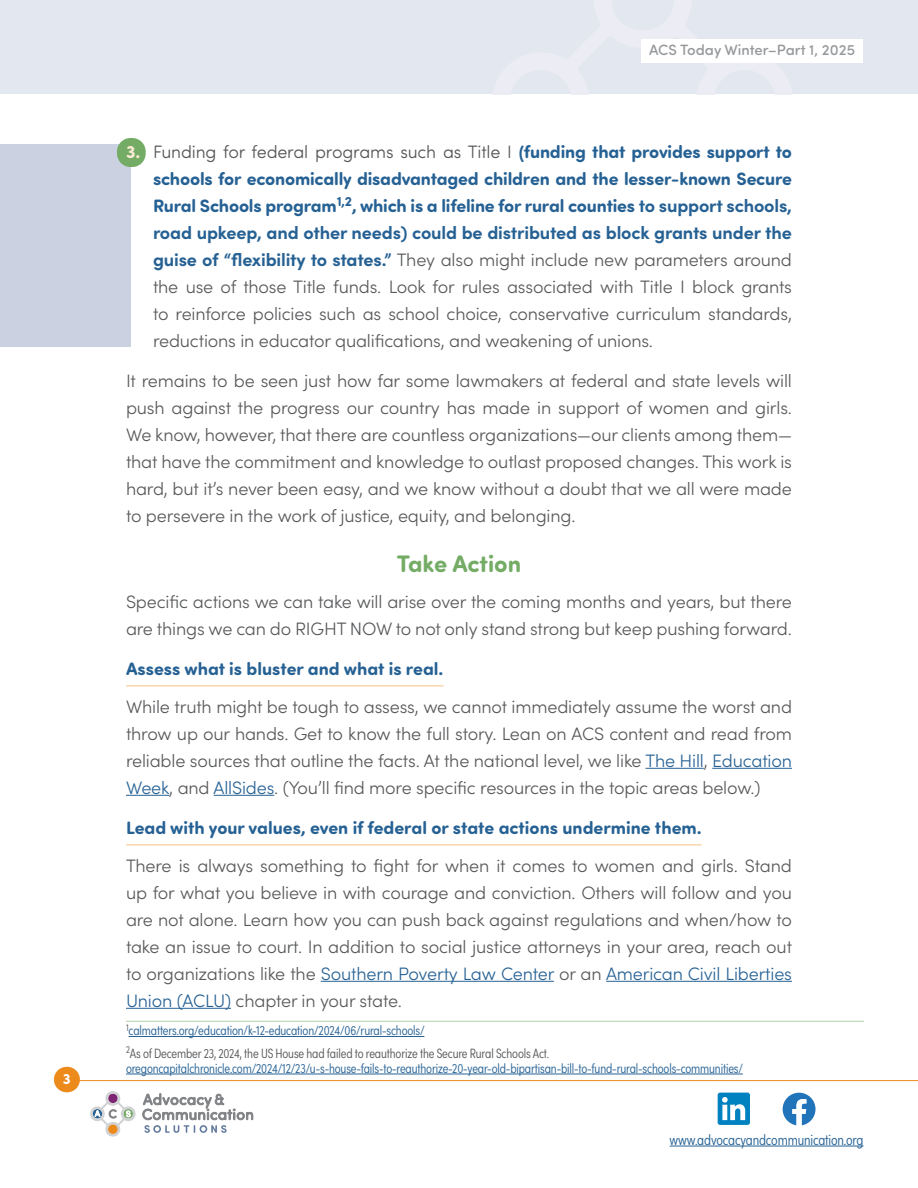
<style>
.page{position:relative;width:918px;height:1188px;background:#fff}
.page>*{position:absolute;margin:0;border:0;box-sizing:border-box;transform-origin:0 0}
.subhead_shading{font:700 24px "Sofia Pro Soft";color:#74ac65}
.text{font:300 18px/27px "Sofia Pro";letter-spacing:-.01em;color:#57585a;text-align:justify}
.subhead_blue{font:700 18px "Sofia Pro Soft";color:#266194}
.t1{font:300 15px "Sofia Pro Condensed";letter-spacing:-.01em;color:#266194}
.t2{font:500 15px "Sofia Pro Soft";color:#97999c}
.t3{font:700 15px "Sofia Pro Soft";color:#fff}
.footnote{font:300 13.5px/15px "Sofia Pro Condensed";letter-spacing:-.01em;color:#266194}
.s1{font-family:"Sofia Pro Soft";font-weight:700;color:#fcead5}
.s2{font-family:"Sofia Pro Soft"}
.s3{font-family:"Sofia Pro Soft";font-weight:700;color:#266194}
.s4{font-weight:700;color:#266194}
.s5{color:#266194}
.s6{color:#57585a}
</style>
<div class="page">
<div style="left:0;top:0;width:918px;height:94px;background:#e3e7ef"></div>
<hr style="left:75px;top:1080px;width:843px;height:1px;background:#ed8a1c">
<div style="left:54px;top:1067px;width:26px;height:25px;background:#ed8a1c;border-radius:13px"></div>
<svg style="left:143px;top:1093px;width:110px;height:40px"></svg>
<svg style="left:90px;top:1091px;width:46px;height:46px"></svg>
<hr style="left:670px;top:1146px;width:193px;height:1px;background:#266194">
<svg style="left:783px;top:1093px;width:33px;height:33px"></svg>
<svg style="left:718px;top:1093px;width:32px;height:32px"></svg>
<div style="left:642px;top:39px;width:221px;height:24px;background:#fff"></div>
<div style="left:0;top:144px;width:131px;height:202px;background:#cbd1e1"></div>
<div style="left:117px;top:138px;width:29px;height:29px;background:#74ac65;border-radius:13px"></div>
<hr style="left:126px;top:686px;width:318px;height:1px;background:#f8c186">
<hr style="left:646px;top:768px;width:58px;height:1px;background:#266194">
<hr style="left:712px;top:768px;width:80px;height:1px;background:#266194">
<hr style="left:126px;top:795px;width:43px;height:1px;background:#266194">
<hr style="left:214px;top:795px;width:60px;height:1px;background:#266194">
<hr style="left:126px;top:844px;width:576px;height:1px;background:#f8c186">
<hr style="left:321px;top:981px;width:233px;height:1px;background:#266194">
<hr style="left:606px;top:981px;width:186px;height:1px;background:#266194">
<hr style="left:126px;top:1008px;width:105px;height:1px;background:#266194">
<hr style="left:126px;top:1021px;width:738px;height:1px;background:#b4d0a9">
<hr style="left:129px;top:1036px;width:295px;height:1px;background:#266194">
<hr style="left:126px;top:1074px;width:617px;height:1px;background:#266194">
<p class="t3" style="left:63px;top:1068px;width:10px">3</p>
<p class="t2" style="left:649px;top:39px;width:208px">ACS Today Winter–Part 1, 2025</p>
<p class="text" style="left:153px;top:137px;width:641px;text-indent:-27px"><span class="s1">3.</span> <span class="s2">Funding for federal programs such as Title I</span> <span class="s3">(funding that provides support to schools for economically disadvantaged children and the lesser-known Secure Rural Schools program</span><sup>1,2</sup><span class="s3">, which is a lifeline for rural counties</span> <span class="s4">to support schools, road upkeep, and other needs) could be distributed as block grants under the guise of “flexibility to states.”</span> They also might include new parameters around the use of those Title funds. Look for rules associated with Title I block grants to reinforce policies such as school choice, conservative curriculum standards, reductions in educator qualifications, and weakening of unions.</p>
<p class="text" style="left:126px;top:366px;width:668px">It remains to be seen just how far some lawmakers at federal and state levels will push against the progress our country has made in support of women and girls.<br>We know, however, that there are countless organizations—our clients among them— that have the commitment and knowledge to outlast proposed changes. This work is hard, but it’s never been easy, and we know without a doubt that we all were made to persevere in the work of justice, equity, and belonging.</p>
<p class="subhead_shading" style="left:397px;top:546px;width:126px">Take Action</p>
<p class="text" style="left:126px;top:587px;width:668px">Specific actions we can take will arise over the coming months and years, but there are things we can do RIGHT NOW to not only stand strong but keep pushing forward.</p>
<p class="subhead_blue" style="left:126px;top:656px;width:319px">Assess what is bluster and what is real.</p>
<p class="text" style="left:126px;top:692px;width:668px">While truth might be tough to assess, we cannot immediately assume the worst and throw up our hands. Get to know the full story. Lean on ACS content and read from reliable sources that outline the facts. At the national level, we like <span class="s5">The Hill</span>, <span class="s5">Education Week</span>, and <span class="s5">AllSides</span>. (You’ll find more specific resources in the topic areas below.)</p>
<p class="subhead_blue" style="left:126px;top:815px;width:577px">Lead with your values, even if federal or state actions undermine them.</p>
<p class="text" style="left:126px;top:851px;width:668px">There is always something to fight for when it comes to women and girls. Stand up for what you believe in with courage and conviction. Others will follow and you are not alone. Learn how you can push back against regulations and when/how to take an issue to court. In addition to social justice attorneys in your area, reach out to organizations like the <span class="s5">Southern Poverty Law Center</span> or an <span class="s5">American Civil Liberties Union (ACLU)</span> chapter in your state.</p>
<p class="footnote" style="left:126px;top:1022px;width:300px"><sup>1</sup>calmatters.org/education/k-12-education/2024/06/rural-schools/</p>
<p class="footnote" style="left:126px;top:1045px;width:619px"><sup>2</sup><span class="s6">As of December 23, 2024, the US House had failed to reauthorize the Secure Rural Schools Act. </span>oregoncapitalchronicle.com/2024/12/23/u-s-house-fails-to-reauthorize-20-year-old-bipartisan-bill-to-fund-rural-schools-communities/</p>
<p class="t1" style="left:670px;top:1128px;width:195px">www.advocacyandcommunication.org</p>
</div>
